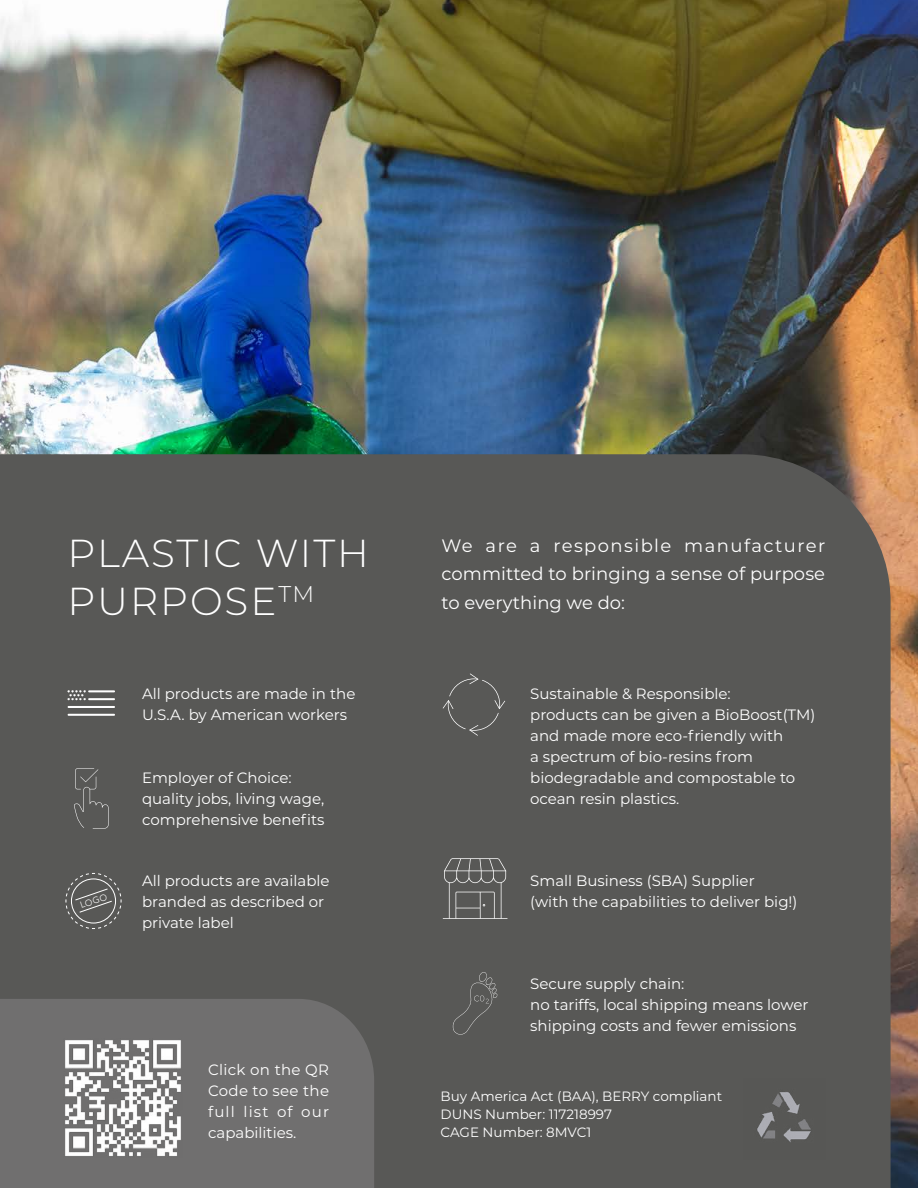
<style>
.page{position:relative;width:918px;height:1188px;background:#fff}
.page>*{position:absolute;margin:0;border:0;box-sizing:border-box;transform-origin:0 0}
.t1{font:300 39px/48px "Montserrat";letter-spacing:.05em;color:#fff}
.t2{font:18px/28.5px "Montserrat";letter-spacing:.005em;color:#fff;text-align:justify}
.t3{font:15px/21px "Montserrat";color:#fff}
.t4{font:13.5px/18px "Montserrat";color:#fff}
.t5{font:300 9px "Avenir";color:#fff}
</style>
<div class="page">
<img style="left:0;top:0;width:918px;height:1188px">
<div style="left:0;top:454px;width:891px;height:194px;background:#585856"></div>
<div style="left:0;top:648px;width:891px;height:540px;background:#585856"></div>
<hr style="left:88px;top:690px;width:27px;height:2px;background:#fff">
<hr style="left:88px;top:698px;width:27px;height:2px;background:#fff">
<hr style="left:68px;top:706px;width:47px;height:2px;background:#fff">
<hr style="left:68px;top:714px;width:47px;height:2px;background:#fff">
<svg style="left:68px;top:690px;width:18px;height:10px"></svg>
<div style="left:0;top:999px;width:374px;height:189px;background:#706f6f"></div>
<img style="left:63px;top:1039px;width:119px;height:119px">
<svg style="left:443px;top:858px;width:65px;height:61px;background:#6a6a68"></svg>
<svg style="left:74px;top:768px;width:35px;height:61px;background:#61615f"></svg>
<svg style="left:443px;top:673px;width:62px;height:63px;background:#5e5e5c"></svg>
<svg style="left:65px;top:873px;width:57px;height:56px;background:#676765"></svg>
<svg style="left:452px;top:972px;width:46px;height:63px;background:#5d5d5b"></svg>
<img style="left:743px;top:1079px;width:82px;height:81px">
<h1 class="t1" style="left:68px;top:528px;width:303px">PLASTIC WITH<br>PURPOSE<sup>TM</sup></h1>
<p class="t3" style="left:142px;top:683px;width:215px">All products are made in the<br>U.S.A. by American workers</p>
<p class="t5" style="left:79px;top:900px;width:29px;rotate:-19deg">LOGO</p>
<p class="t3" style="left:142px;top:767px;width:184px">Employer of Choice: quality jobs, living wage, comprehensive benefits</p>
<p class="t3" style="left:142px;top:869px;width:189px">All products are available branded as described or private label</p>
<p class="t3" style="left:208px;top:1059px;width:123px;text-align:justify">Click on the QR Code to see the full list of our capabilities.</p>
<p class="t2" style="left:441px;top:530px;width:385px">We are a responsible manufacturer committed to bringing a sense of purpose to everything we do:</p>
<p class="t3" style="left:530px;top:683px;width:287px">Sustainable &amp; Responsible:<br>products can be given a BioBoost(TM) and made more eco-friendly with<br>a spectrum of bio-resins from biodegradable and compostable to ocean resin plastics.</p>
<p class="t3" style="left:530px;top:869px;width:269px">Small Business (SBA) Supplier<br>(with the capabilities to deliver big!)</p>
<p class="t3" style="left:530px;top:973px;width:280px">Secure supply chain:<br>no tariffs, local shipping means lower shipping costs and fewer emissions</p>
<p class="t4" style="left:441px;top:1087px;width:283px">Buy America Act (BAA), BERRY compliant<br>DUNS Number: 117218997<br>CAGE Number: 8MVC1</p>
</div>
